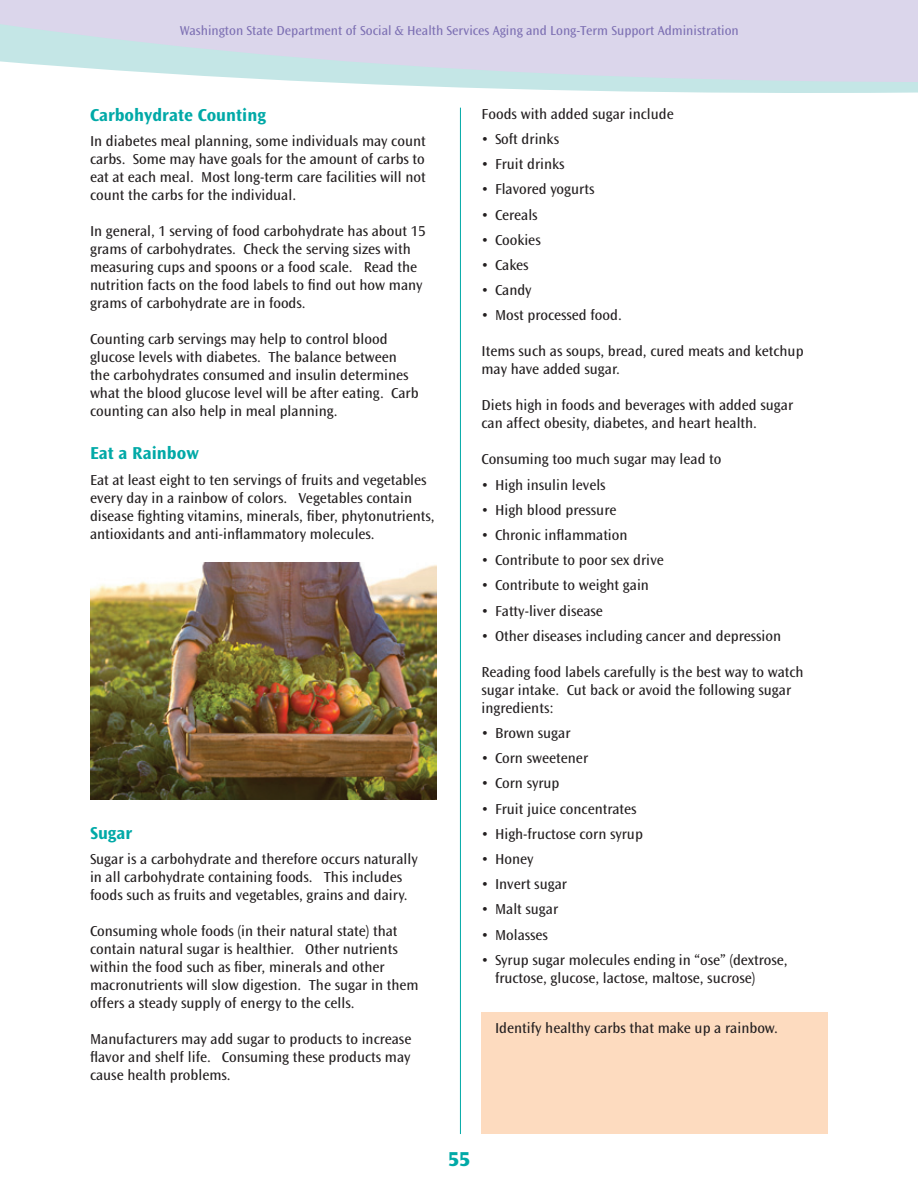
<style>
.page{position:relative;width:918px;height:1188px;background:#fff}
.page>*{position:absolute;margin:0;border:0;box-sizing:border-box;transform-origin:0 0}
.t1{font:800 21px "Ocean Sans Std";color:#00a9a7}
.t2{font:700 18px "Ocean Sans Std";color:#00a9a7}
.t3{font:15px/18px "Ocean Sans Std";color:#231f20}
.t4{font:13.5px "Ocean Sans Std";color:#7d70b3}
</style>
<div class="page">
<div style="left:482px;top:1012px;width:346px;height:122px;background:#fddbbf"></div>
<hr style="left:460px;top:108px;width:1px;height:1026px;background:#00a9a7">
<svg style="left:0;top:0;width:918px;height:145px"></svg>
<img style="left:90px;top:562px;width:346px;height:238px">
<p class="t4" style="left:180px;top:23px;width:561px">Washington State Department of Social &amp; Health Services Aging and Long-Term Support Administration</p>
<p class="t2" style="left:90px;top:105px;width:178px">Carbohydrate Counting</p>
<p class="t3" style="left:90px;top:133px;width:337px;text-align:justify">In diabetes meal planning, some individuals may count carbs. Some may have goals for the amount of carbs to eat at each meal. Most long-term care facilities will not count the carbs for the individual.</p>
<p class="t3" style="left:90px;top:223px;width:337px">In general, 1 serving of food carbohydrate has about 15 grams of carbohydrates. Check the serving sizes with measuring cups and spoons or a food scale. Read the nutrition facts on the food labels to find out how many grams of carbohydrate are in foods.</p>
<p class="t3" style="left:90px;top:331px;width:330px">Counting carb servings may help to control blood glucose levels with diabetes. The balance between the carbohydrates consumed and insulin determines what the blood glucose level will be after eating. Carb counting can also help in meal planning.</p>
<p class="t2" style="left:90px;top:443px;width:110px">Eat a Rainbow</p>
<p class="t3" style="left:90px;top:471px;width:346px">Eat at least eight to ten servings of fruits and vegetables every day in a rainbow of colors. Vegetables contain disease fighting vitamins, minerals, fiber, phytonutrients, antioxidants and anti-inflammatory molecules.</p>
<p class="t2" style="left:90px;top:823px;width:44px">Sugar</p>
<p class="t3" style="left:90px;top:851px;width:329px">Sugar is a carbohydrate and therefore occurs naturally in all carbohydrate containing foods. This includes foods such as fruits and vegetables, grains and dairy.</p>
<p class="t3" style="left:90px;top:923px;width:330px">Consuming whole foods (in their natural state) that contain natural sugar is healthier. Other nutrients within the food such as fiber, minerals and other macronutrients will slow digestion. The sugar in them offers a steady supply of energy to the cells.</p>
<p class="t3" style="left:90px;top:1031px;width:323px;text-align:justify">Manufacturers may add sugar to products to increase flavor and shelf life. Consuming these products may cause health problems.</p>
<p class="t3" style="left:482px;top:105px;width:194px">Foods with added sugar include</p>
<p class="t3" style="left:482px;top:130px;width:79px">• Soft drinks</p>
<p class="t3" style="left:482px;top:156px;width:85px">• Fruit drinks</p>
<p class="t3" style="left:482px;top:181px;width:114px">• Flavored yogurts</p>
<p class="t3" style="left:482px;top:206px;width:58px">• Cereals</p>
<p class="t3" style="left:482px;top:231px;width:61px">• Cookies</p>
<p class="t3" style="left:482px;top:256px;width:49px">• Cakes</p>
<p class="t3" style="left:482px;top:282px;width:52px">• Candy</p>
<p class="t3" style="left:482px;top:307px;width:142px">• Most processed food.</p>
<p class="t3" style="left:482px;top:343px;width:324px">Items such as soups, bread, cured meats and ketchup may have added sugar.</p>
<p class="t3" style="left:482px;top:397px;width:313px">Diets high in foods and beverages with added sugar can affect obesity, diabetes, and heart health.</p>
<p class="t3" style="left:482px;top:451px;width:242px">Consuming too much sugar may lead to</p>
<p class="t3" style="left:482px;top:476px;width:126px">• High insulin levels</p>
<p class="t3" style="left:482px;top:501px;width:136px">• High blood pressure</p>
<p class="t3" style="left:482px;top:526px;width:148px">• Chronic inflammation</p>
<p class="t3" style="left:482px;top:552px;width:184px">• Contribute to poor sex drive</p>
<p class="t3" style="left:482px;top:577px;width:169px">• Contribute to weight gain</p>
<p class="t3" style="left:482px;top:602px;width:123px">• Fatty-liver disease</p>
<p class="t3" style="left:482px;top:627px;width:301px">• Other diseases including cancer and depression</p>
<p class="t3" style="left:482px;top:663px;width:324px">Reading food labels carefully is the best way to watch sugar intake. Cut back or avoid the following sugar ingredients:</p>
<p class="t3" style="left:482px;top:724px;width:91px">• Brown sugar</p>
<p class="t3" style="left:482px;top:750px;width:108px">• Corn sweetener</p>
<p class="t3" style="left:482px;top:775px;width:79px">• Corn syrup</p>
<p class="t3" style="left:482px;top:800px;width:157px">• Fruit juice concentrates</p>
<p class="t3" style="left:482px;top:825px;width:163px">• High-fructose corn syrup</p>
<p class="t3" style="left:482px;top:850px;width:54px">• Honey</p>
<p class="t3" style="left:482px;top:876px;width:87px">• Invert sugar</p>
<p class="t3" style="left:482px;top:901px;width:78px">• Malt sugar</p>
<p class="t3" style="left:482px;top:926px;width:68px">• Molasses</p>
<p class="t3" style="left:495px;top:951px;width:294px;text-indent:-14px">• Syrup sugar molecules ending in “ose” (dextrose, fructose, glucose, lactose, maltose, sucrose)</p>
<p class="t3" style="left:495px;top:1020px;width:284px">Identify healthy carbs that make up a rainbow.</p>
<p class="t1" style="left:448px;top:1147px;width:24px">55</p>
</div>
